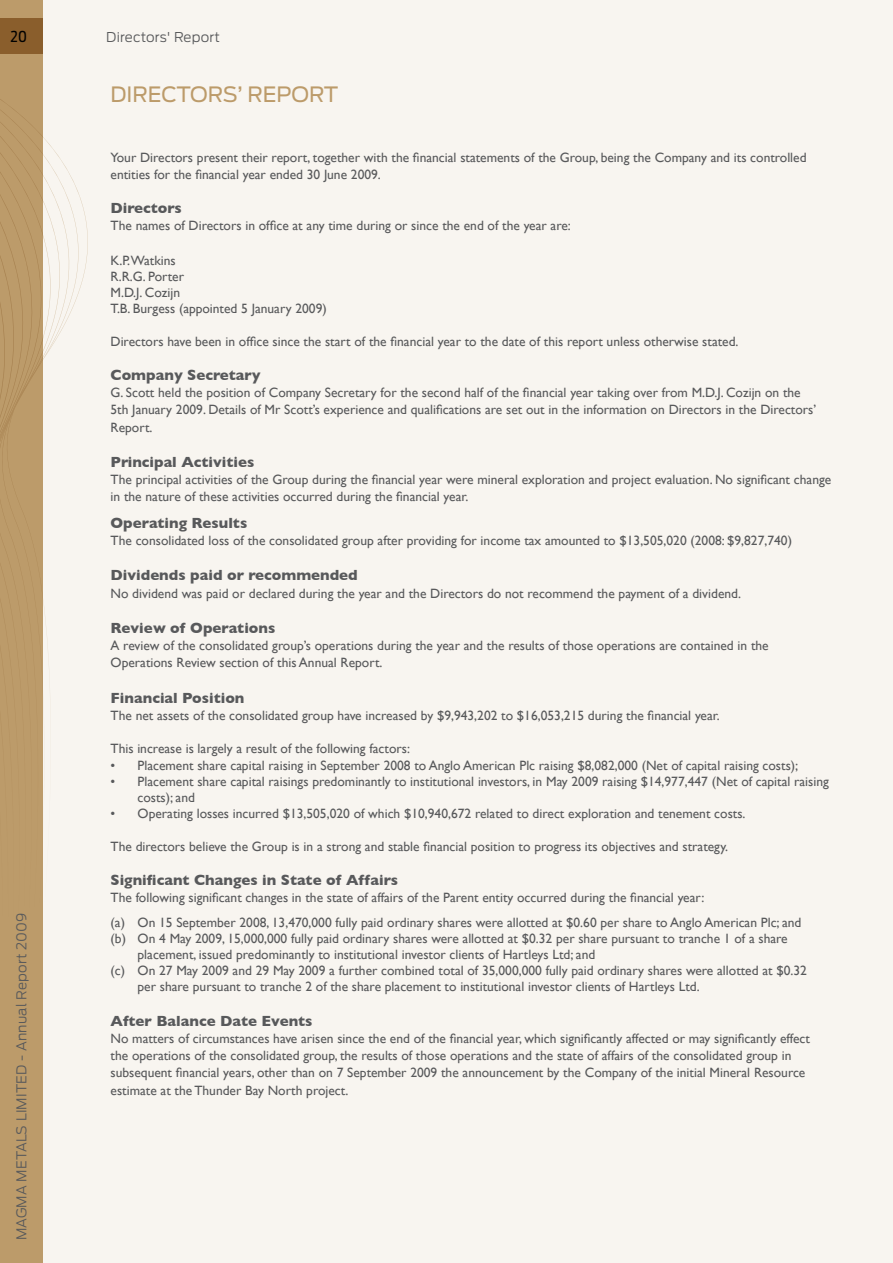
<style>
.page{position:relative;width:893px;height:1263px;background:#f8f5f0}
.page>*{position:absolute;margin:0;border:0;box-sizing:border-box;transform-origin:0 0}
.t1{font:21px "Antenna";color:#bc9b6a}
.t2{font:700 15px "Gill Sans";color:#58595b}
.t3{font:15px "Antenna Cond";color:#000}
.t4{font:13.5px/17.2px "Gill Sans";color:#58595b}
.t5{font:300 13.5px "Antenna";letter-spacing:.015em;color:#58595b}
</style>
<div class="page">
<div style="left:0;top:0;width:43px;height:1263px;background:#bc9b6a"></div>
<div style="left:0;top:19px;width:43px;height:35px;background:#8a5e2c"></div>
<svg style="left:52px;top:148px;width:9px;height:198px"></svg>
<svg style="left:0;top:99px;width:52px;height:563px"></svg>
<p class="t3" style="left:11px;top:27px;width:18px">20</p>
<p class="t5" style="left:14px;top:1240px;width:329px;rotate:-90deg">MAGMA METALS LIMITED - Annual Report 2009</p>
<p class="t5" style="left:106px;top:29px;width:115px">Directors' Report</p>
<h1 class="t1" style="left:111px;top:82px;width:229px">DIRECTORS’ REPORT</h1>
<p class="t4" style="left:111px;top:150px;width:698px;line-height:16.2px">Your Directors present their report, together with the financial statements of the Group, being the Company and its controlled entities for the financial year ended 30 June 2009.</p>
<p class="t2" style="left:111px;top:199px;width:73px">Directors</p>
<p class="t4" style="left:111px;top:217px;width:462px">The names of Directors in office at any time during or since the end of the year are:</p>
<p class="t4" style="left:111px;top:252px;width:218px;line-height:16.2px">K.P.Watkins<br>R.R.G. Porter<br>M.D.J. Cozijn<br>T.B. Burgess (appointed 5 January 2009)</p>
<p class="t4" style="left:111px;top:332px;width:629px">Directors have been in office since the start of the financial year to the date of this report unless otherwise stated.</p>
<p class="t2" style="left:111px;top:366px;width:152px">Company Secretary</p>
<p class="t4" style="left:111px;top:384px;width:707px">G. Scott held the position of Company Secretary for the second half of the financial year taking over from M.D.J. Cozijn on the<br>5th January 2009. Details of Mr Scott’s experience and qualifications are set out in the information on Directors in the Directors’<br>Report.</p>
<p class="t2" style="left:111px;top:453px;width:145px">Principal Activities</p>
<p class="t4" style="left:111px;top:471px;width:722px">The principal activities of the Group during the financial year were mineral exploration and project evaluation. No significant change in the nature of these activities occurred during the financial year.</p>
<p class="t2" style="left:111px;top:514px;width:138px">Operating Results</p>
<p class="t4" style="left:111px;top:532px;width:683px">The consolidated loss of the consolidated group after providing for income tax amounted to $13,505,020 (2008: $9,827,740)</p>
<p class="t2" style="left:111px;top:566px;width:249px">Dividends paid or recommended</p>
<p class="t4" style="left:111px;top:584px;width:632px">No dividend was paid or declared during the year and the Directors do not recommend the payment of a dividend.</p>
<p class="t2" style="left:111px;top:619px;width:166px">Review of Operations</p>
<p class="t4" style="left:111px;top:637px;width:660px">A review of the consolidated group’s operations during the year and the results of those operations are contained in the<br>Operations Review section of this Annual Report.</p>
<p class="t2" style="left:111px;top:689px;width:135px">Financial Position</p>
<p class="t4" style="left:111px;top:706px;width:611px">The net assets of the consolidated group have increased by $9,943,202 to $16,053,215 during the financial year.</p>
<p class="t4" style="left:111px;top:740px;width:301px">This increase is largely a result of the following factors:</p>
<p class="t4" style="left:111px;top:756px;width:689px">• Placement share capital raising in September 2008 to Anglo American Plc raising $8,082,000 (Net of capital raising costs);</p>
<p class="t4" style="left:138px;top:773px;width:693px;line-height:16.2px;text-indent:-27px">• Placement share capital raisings predominantly to institutional investors, in May 2009 raising $14,977,447 (Net of capital raising costs); and</p>
<p class="t4" style="left:111px;top:805px;width:636px">• Operating losses incurred $13,505,020 of which $10,940,672 related to direct exploration and tenement costs.</p>
<p class="t4" style="left:111px;top:837px;width:619px">The directors believe the Group is in a strong and stable financial position to progress its objectives and strategy.</p>
<p class="t2" style="left:111px;top:871px;width:289px">Significant Changes in State of Affairs</p>
<p class="t4" style="left:111px;top:885px;width:692px;line-height:24.8px">The following significant changes in the state of affairs of the Parent entity occurred during the financial year:<br>(a) On 15 September 2008, 13,470,000 fully paid ordinary shares were allotted at $0.60 per share to Anglo American Plc; and</p>
<p class="t4" style="left:111px;top:929px;width:679px">(b) On 4 May 2009, 15,000,000 fully paid ordinary shares were allotted at $0.32 per share pursuant to tranche 1 of a share</p>
<p class="t4" style="left:138px;top:946px;width:459px">placement, issued predominantly to institutional investor clients of Hartleys Ltd; and</p>
<p class="t4" style="left:111px;top:962px;width:698px">(c) On 27 May 2009 and 29 May 2009 a further combined total of 35,000,000 fully paid ordinary shares were allotted at $0.32</p>
<p class="t4" style="left:138px;top:978px;width:564px">per share pursuant to tranche 2 of the share placement to institutional investor clients of Hartleys Ltd.</p>
<p class="t2" style="left:111px;top:1012px;width:203px">After Balance Date Events</p>
<p class="t4" style="left:111px;top:1029px;width:701px">No matters of circumstances have arisen since the end of the financial year, which significantly affected or may significantly effect the operations of the consolidated group, the results of those operations and the state of affairs of the consolidated group in subsequent financial years, other than on 7 September 2009 the announcement by the Company of the initial Mineral Resource estimate at the Thunder Bay North project.</p>
</div>
